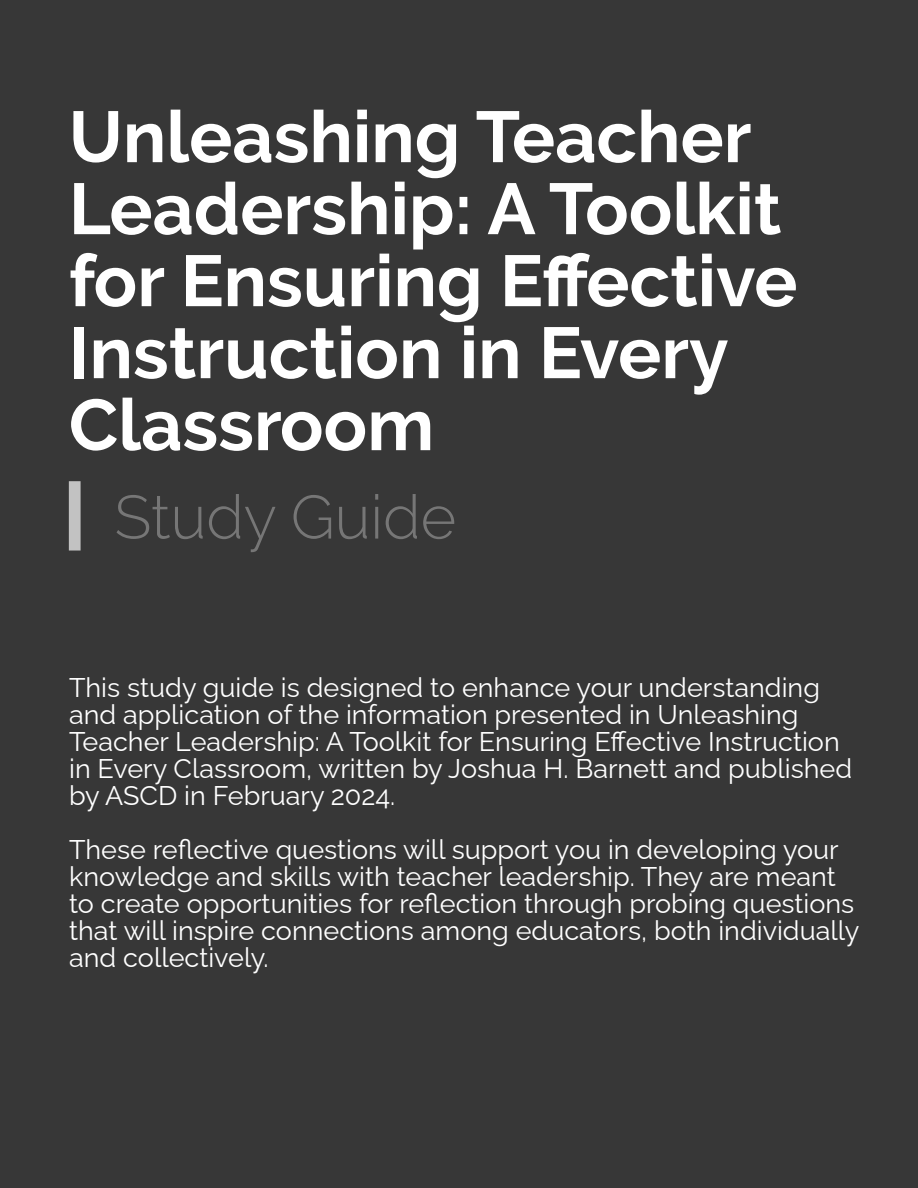
<style>
.page{position:relative;width:918px;height:1188px;background:#373737}
.page>*{position:absolute;margin:0;border:0;box-sizing:border-box;transform-origin:0 0}
.t1{font:700 72px/72px "Raleway";color:#fff}
.t2{font:300 61.05px "Raleway";color:#767676}
.t3{font:27px/27px "Raleway";color:#fff}
</style>
<div class="page">
<div style="left:69px;top:481px;width:12px;height:70px;background:#c2c2c2"></div>
<h1 class="t1" style="left:69px;top:108px;width:730px">Unleashing Teacher<br>Leadership: A Toolkit for Ensuring E昀昀ective<br>Instruction in Every<br>Classroom</h1>
<h2 class="t2" style="left:114px;top:493px;width:343px">Study Guide</h2>
<p class="t3" style="left:69px;top:676px;width:785px">This study guide is designed to enhance your understanding and application of the information presented in Unleashing Teacher Leadership: A Toolkit for Ensuring E昀昀ective Instruction in Every Classroom, written by Joshua H. Barnett and published by ASCD in February 2024.</p>
<p class="t3" style="left:69px;top:833px;width:792px">These re昀氀ective questions will support you in developing your knowledge and skills with teacher leadership. They are meant to create opportunities for re昀氀ection through probing questions that will inspire connections among educators, both individually and collectively.</p>
</div>
